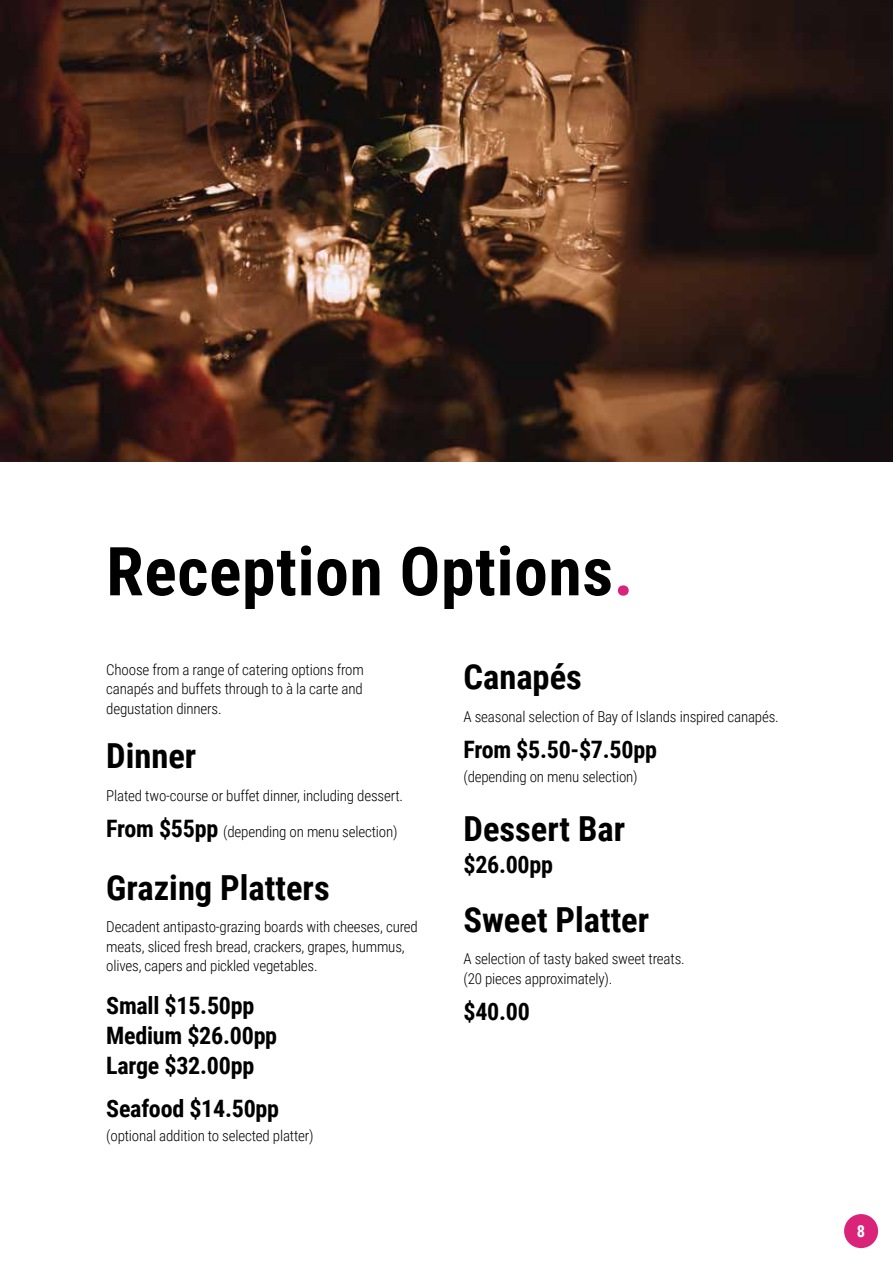
<style>
.page{position:relative;width:893px;height:1263px;background:#fff}
.page>*{position:absolute;margin:0;border:0;box-sizing:border-box;transform-origin:0 0}
.t1{font:700 67.5px "Roboto Condensed";letter-spacing:.01em;color:#000}
.t2{font:700 34.5px "Roboto Condensed";color:#000}
.t3{font:700 24px/30px "Roboto Condensed";letter-spacing:-.01em;color:#000}
.t4{font:700 16.5px "Roboto Condensed";color:#fff}
.t5{font:300 15px/19.5px "Roboto Condensed";letter-spacing:-.01em;color:#000}
.s1{color:#d9247a}
.s2{font-weight:700;font-size:24px}
</style>
<div class="page">
<img style="left:0;top:0;width:893px;height:461px">
<div style="left:844px;top:1214px;width:34px;height:34px;background:#d9247a;border-radius:50%"></div>
<h1 class="t1" style="left:106px;top:524px;width:529px">Reception Options<span class="s1">.</span></h1>
<p class="t5" style="left:106px;top:659px;width:259px;text-align:justify">Choose from a range of catering options from canapés and buffets through to à la carte and degustation dinners.</p>
<h2 class="t2" style="left:106px;top:732px;width:92px">Dinner</h2>
<p class="t5" style="left:106px;top:785px;width:298px">Plated two-course or buffet dinner, including dessert.</p>
<p class="t5" style="left:106px;top:821px;width:293px"><span class="s2">From $55pp</span> (depending on menu selection)</p>
<h2 class="t2" style="left:106px;top:864px;width:225px">Grazing Platters</h2>
<p class="t5" style="left:106px;top:917px;width:313px">Decadent antipasto-grazing boards with cheeses, cured meats, sliced fresh bread, crackers, grapes, hummus, olives, capers and pickled vegetables.</p>
<h3 class="t3" style="left:106px;top:990px;width:172px">Small $15.50pp<br>Medium $26.00pp<br>Large $32.00pp</h3>
<h3 class="t3" style="left:106px;top:1092px;width:174px">Seafood $14.50pp</h3>
<p class="t5" style="left:106px;top:1125px;width:209px">(optional addition to selected platter)</p>
<h2 class="t2" style="left:463px;top:653px;width:120px">Canapés</h2>
<p class="t5" style="left:463px;top:706px;width:317px">A seasonal selection of Bay of Islands inspired canapés.</p>
<h3 class="t3" style="left:463px;top:734px;width:195px">From $5.50-$7.50pp</h3>
<p class="t5" style="left:463px;top:766px;width:176px">(depending on menu selection)</p>
<h2 class="t2" style="left:463px;top:804px;width:163px">Dessert Bar</h2>
<h3 class="t3" style="left:463px;top:848px;width:91px">$26.00pp</h3>
<h2 class="t2" style="left:463px;top:895px;width:187px">Sweet Platter</h2>
<p class="t5" style="left:463px;top:948px;width:223px">A selection of tasty baked sweet treats. (20 pieces approximately).</p>
<h3 class="t3" style="left:463px;top:995px;width:68px">$40.00</h3>
<p class="t4" style="left:857px;top:1219px;width:10px">8</p>
</div>
